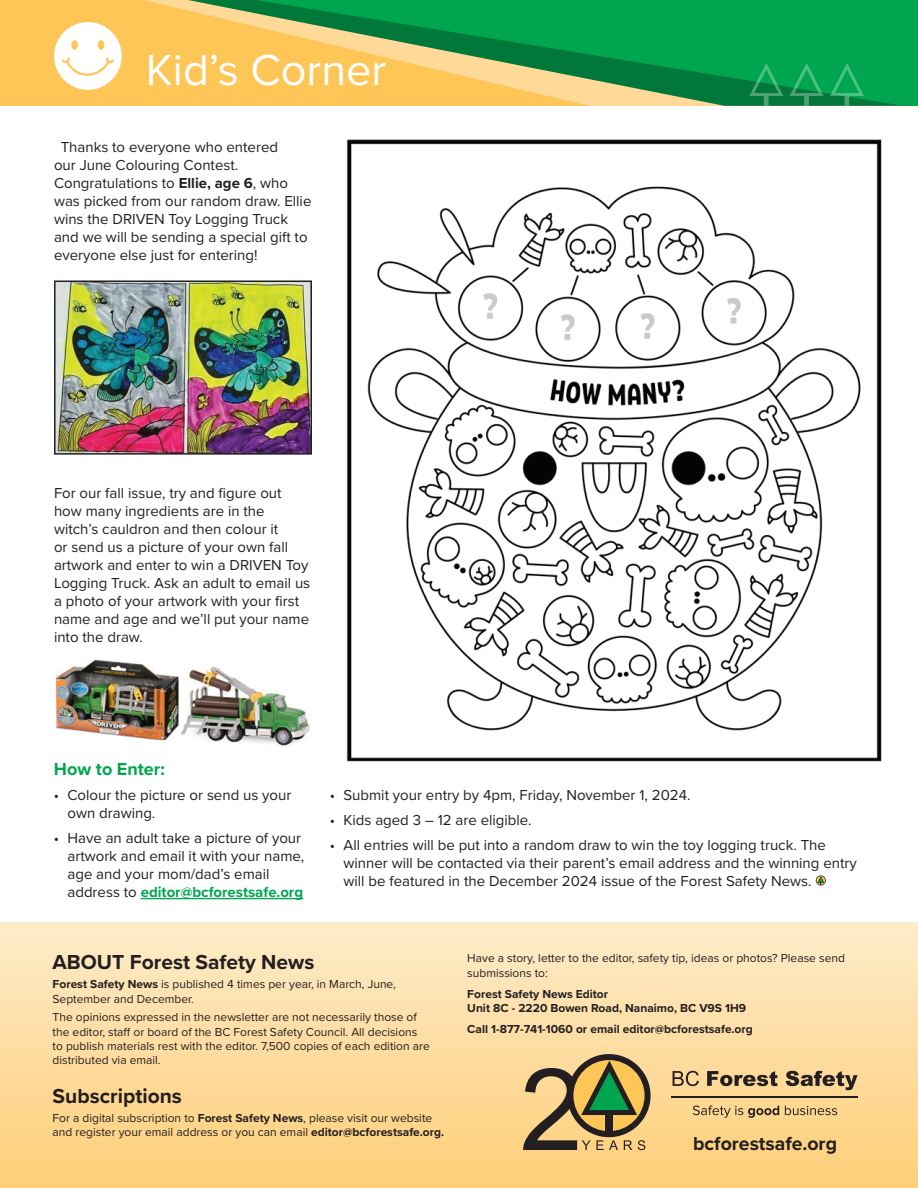
<style>
.page{position:relative;width:918px;height:1188px;background:#fff}
.page>*{position:absolute;margin:0;border:0;box-sizing:border-box;transform-origin:0 0}
.t1{font:45px "Proxima Nova";color:#fff}
.t2{font:700 21px "Proxima Nova";color:#231f20}
.t3{font:700 19.5px "Proxima Nova";color:#231f20}
.t4{font:700 18px "Proxima Nova";color:#00a54f}
.t5{font:15px/18px "Proxima Nova";color:#231f20}
.t6{font:12px/14.4px "Proxima Nova";color:#231f20}
.t7{font:700 12px/14.4px "Proxima Nova";color:#231f20}
.s1{font-weight:700}
.s2{font-weight:700;color:#00a54f}
</style>
<div class="page">
<div style="left:0;top:922px;width:918px;height:266px;background:linear-gradient(to bottom,#feebca,#fece78)"></div>
<svg style="left:673px;top:1071px;width:26px;height:15px"></svg>
<svg style="left:707px;top:1071px;width:71px;height:15px"></svg>
<svg style="left:786px;top:1071px;width:72px;height:19px"></svg>
<hr style="left:671px;top:1096px;width:187px;height:2px;background:#231f20">
<svg style="left:693px;top:1106px;width:86px;height:12px"></svg>
<svg style="left:785px;top:1106px;width:52px;height:9px"></svg>
<svg style="left:523px;top:1054px;width:128px;height:96px;background:#a6945d"></svg>
<div style="left:0;top:0;width:918px;height:106px;background:#fec657"></div>
<svg style="left:188px;top:0;width:68px;height:27px"></svg>
<svg style="left:256px;top:0;width:662px;height:106px;fill:#00a54f"></svg>
<svg style="left:749px;top:63px;width:34px;height:43px"></svg>
<svg style="left:790px;top:63px;width:34px;height:43px"></svg>
<svg style="left:830px;top:63px;width:34px;height:43px"></svg>
<svg style="left:54px;top:22px;width:68px;height:68px"></svg>
<hr style="left:141px;top:898px;width:162px;height:1px;background:#00a54f">
<svg style="left:816px;top:875px;width:10px;height:10px"></svg>
<img style="left:180px;top:666px;width:130px;height:80px">
<img style="left:56px;top:660px;width:123px;height:80px">
<img style="left:57px;top:284px;width:252px;height:168px">
<div style="left:54px;top:281px;width:258px;height:174px;border:2px solid #231f20"></div>
<img style="left:346px;top:139px;width:536px;height:623px">
<h1 class="t1" style="left:146px;top:36px;width:242px">Kid’s Corner</h1>
<p class="t5" style="left:54px;top:137px;width:259px;text-indent:7px">Thanks to everyone who entered<br>our June Colouring Contest.<br>Congratulations to <span class="s1">Ellie, age 6</span>, who was picked from our random draw. Ellie wins the DRIVEN Toy Logging Truck and we will be sending a special gift to everyone else just for entering!</p>
<p class="t5" style="left:54px;top:483px;width:258px">For our fall issue, try and figure out how many ingredients are in the witch’s cauldron and then colour it<br>or send us a picture of your own fall artwork and enter to win a DRIVEN Toy<br>Logging Truck. Ask an adult to email us a photo of your artwork with your first name and age and we’ll put your name into the draw.</p>
<p class="t4" style="left:54px;top:756px;width:112px">How to Enter:</p>
<p class="t5" style="left:67px;top:785px;width:225px;text-indent:-14px">• Colour the picture or send us your own drawing.</p>
<p class="t5" style="left:67px;top:828px;width:238px;text-indent:-13px">• Have an adult take a picture of your artwork and email it with your name, age and your mom/dad’s email address to <span class="s2">editor@bcforestsafe.org</span></p>
<p class="t5" style="left:330px;top:786px;width:362px">• Submit your entry by 4pm, Friday, November 1, 2024.</p>
<p class="t5" style="left:330px;top:810px;width:203px">• Kids aged 3 – 12 are eligible.</p>
<p class="t5" style="left:343px;top:835px;width:515px;text-indent:-14px">• All entries will be put into a random draw to win the toy logging truck. The winner will be contacted via their parent’s email address and the winning entry will be featured in the December 2024 issue of the Forest Safety News.</p>
<h2 class="t2" style="left:53px;top:947px;width:263px">ABOUT Forest Safety News</h2>
<p class="t6" style="left:53px;top:976px;width:345px"><span class="s1">Forest Safety News</span> is published 4 times per year, in March, June,<br>September and December.</p>
<p class="t6" style="left:53px;top:1010px;width:379px">The opinions expressed in the newsletter are not necessarily those of the editor, staff or board of the BC Forest Safety Council. All decisions to publish materials rest with the editor. 7,500 copies of each edition are distributed via email.</p>
<h2 class="t2" style="left:53px;top:1080px;width:131px">Subscriptions</h2>
<p class="t6" style="left:53px;top:1110px;width:393px">For a digital subscription to <span class="s1">Forest Safety News</span>, please visit our website and register your email address or you can email <span class="s1">editor@bcforestsafe.org.</span></p>
<p class="t6" style="left:467px;top:951px;width:379px">Have a story, letter to the editor, safety tip, ideas or photos? Please send submissions to:</p>
<p class="t7" style="left:467px;top:986px;width:280px">Forest Safety News Editor<br>Unit 8C - 2220 Bowen Road, Nanaimo, BC V9S 1H9</p>
<p class="t7" style="left:467px;top:1022px;width:287px">Call 1-877-741-1060 or email editor@bcforestsafe.org</p>
<h3 class="t3" style="left:693px;top:1129px;width:145px">bcforestsafe.org</h3>
</div>
